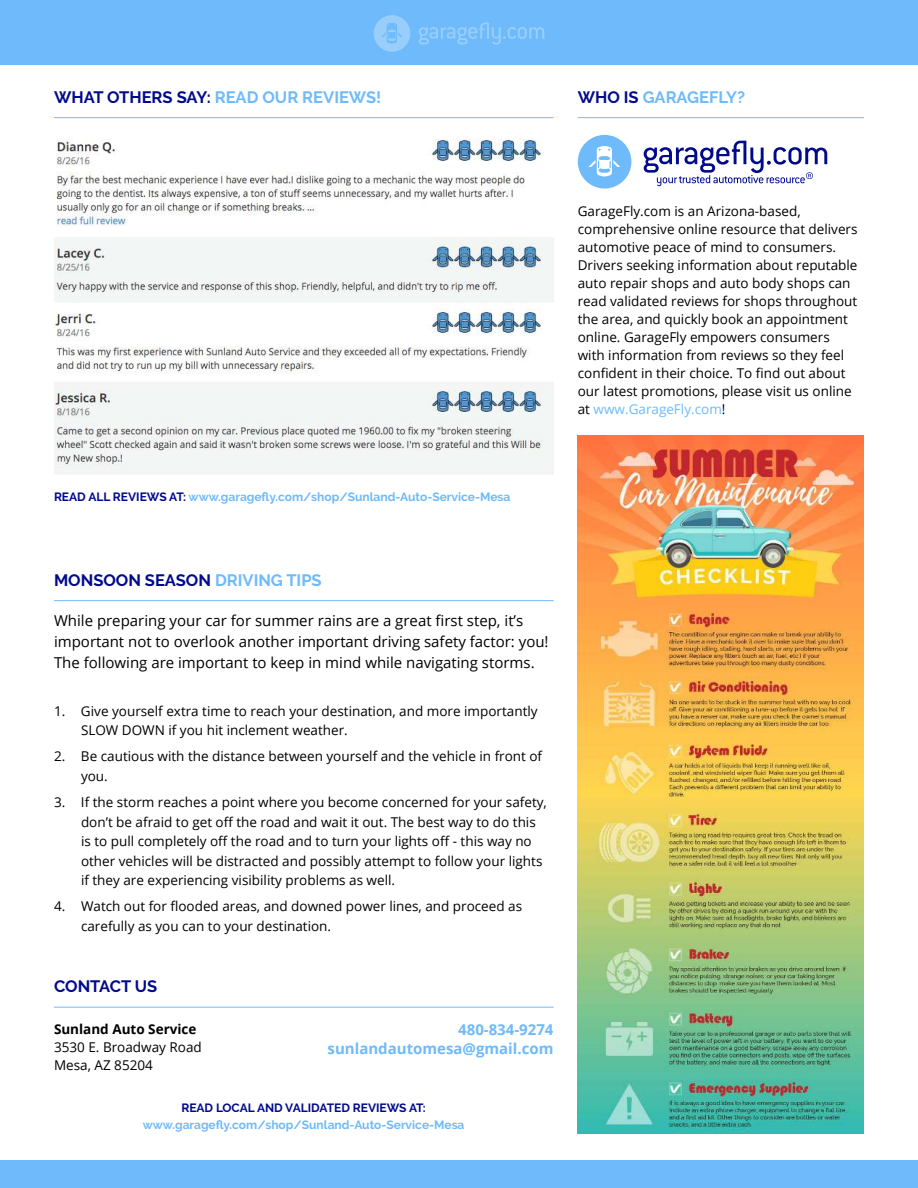
<style>
.page{position:relative;width:918px;height:1188px;background:#fff}
.page>*{position:absolute;margin:0;border:0;box-sizing:border-box;transform-origin:0 0}
.t1{font:700 16.5px "Raleway";color:#6ebafa}
.t2{font:700 16.5px "Raleway";color:#000a8c}
.t3{font:15px/21px "Open Sans";color:#000}
.t4{font:700 15px/19.5px "Open Sans";color:#6ebafa;text-align:right}
.t5{font:13.5px/18px "Open Sans";color:#000}
.t6{font:700 13.5px "Open Sans";color:#000}
.t7{font:700 12px "Raleway";color:#6ebafa}
.t8{font:700 12px "Raleway";color:#000a8c}
.s1{color:#000a8c}
.s2{color:#6ebafa}
</style>
<div class="page">
<div style="left:578px;top:135px;width:53px;height:54px;background:#6ebafa;border-radius:50%"></div>
<svg style="left:588px;top:146px;width:32px;height:31px"></svg>
<svg style="left:644px;top:141px;width:183px;height:45px"></svg>
<div style="left:0;top:0;width:918px;height:65px;background:#6ebafa"></div>
<svg style="left:374px;top:15px;width:36px;height:37px"></svg>
<svg style="left:419px;top:23px;width:125px;height:22px"></svg>
<hr style="left:54px;top:117px;width:500px;height:1px;background:#6ebafa">
<hr style="left:54px;top:600px;width:500px;height:1px;background:#6ebafa">
<hr style="left:54px;top:1007px;width:500px;height:1px;background:#6ebafa">
<hr style="left:578px;top:117px;width:286px;height:1px;background:#6ebafa">
<img style="left:578px;top:435px;width:286px;height:699px">
<div style="left:0;top:1161px;width:918px;height:27px;background:#6ebafa"></div>
<img style="left:54px;top:139px;width:500px;height:335px">
<p class="t1" style="left:54px;top:87px;width:329px"><span class="s1">WHAT OTHERS SAY:</span> READ OUR REVIEWS!</p>
<p class="t1" style="left:578px;top:87px;width:169px"><span class="s1">WHO IS</span> GARAGEFLY?</p>
<p class="t5" style="left:578px;top:203px;width:281px">GarageFly.com is an Arizona-based, comprehensive online resource that delivers automotive peace of mind to consumers.<br>Drivers seeking information about reputable auto repair shops and auto body shops can read validated reviews for shops throughout the area, and quickly book an appointment online. GarageFly empowers consumers with information from reviews so they feel confident in their choice. To find out about our latest promotions, please visit us online at <span class="s2">www.GarageFly.com</span>!</p>
<p class="t7" style="left:54px;top:490px;width:458px"><span class="s1">READ ALL REVIEWS AT:</span> www.garagefly.com/shop/Sunland-Auto-Service-Mesa</p>
<p class="t2" style="left:54px;top:570px;width:269px">MONSOON SEASON <span class="s2">DRIVING TIPS</span></p>
<p class="t3" style="left:54px;top:610px;width:496px">While preparing your car for summer rains are a great first step, it’s important not to overlook another important driving safety factor: you!<br>The following are important to keep in mind while navigating storms.</p>
<p class="t5" style="left:81px;top:702px;width:458px;line-height:19.5px;text-indent:-27px">1. Give yourself extra time to reach your destination, and more importantly<br>SLOW DOWN if you hit inclement weather.</p>
<p class="t5" style="left:81px;top:748px;width:463px;line-height:19.5px;text-indent:-27px">2. Be cautious with the distance between yourself and the vehicle in front of you.</p>
<p class="t5" style="left:81px;top:794px;width:467px;line-height:19.5px;text-indent:-27px">3. If the storm reaches a point where you become concerned for your safety, don’t be afraid to get off the road and wait it out. The best way to do this is to pull completely off the road and to turn your lights off - this way no other vehicles will be distracted and possibly attempt to follow your lights if they are experiencing visibility problems as well.</p>
<p class="t5" style="left:81px;top:898px;width:443px;line-height:19.5px;text-indent:-27px">4. Watch out for flooded areas, and downed power lines, and proceed as carefully as you can to your destination.</p>
<p class="t2" style="left:54px;top:977px;width:105px">CONTACT US</p>
<p class="t6" style="left:54px;top:1024px;width:144px">Sunland Auto Service</p>
<p class="t5" style="left:54px;top:1039px;width:149px">3530 E. Broadway Road<br>Mesa, AZ 85204</p>
<p class="t8" style="left:181px;top:1101px;width:246px">READ LOCAL AND VALIDATED REVIEWS AT:</p>
<p class="t7" style="left:143px;top:1118px;width:323px">www.garagefly.com/shop/Sunland-Auto-Service-Mesa</p>
<p class="t4" style="left:328px;top:1021px;width:227px">480-834-9274 sunlandautomesa@gmail.com</p>
</div>
